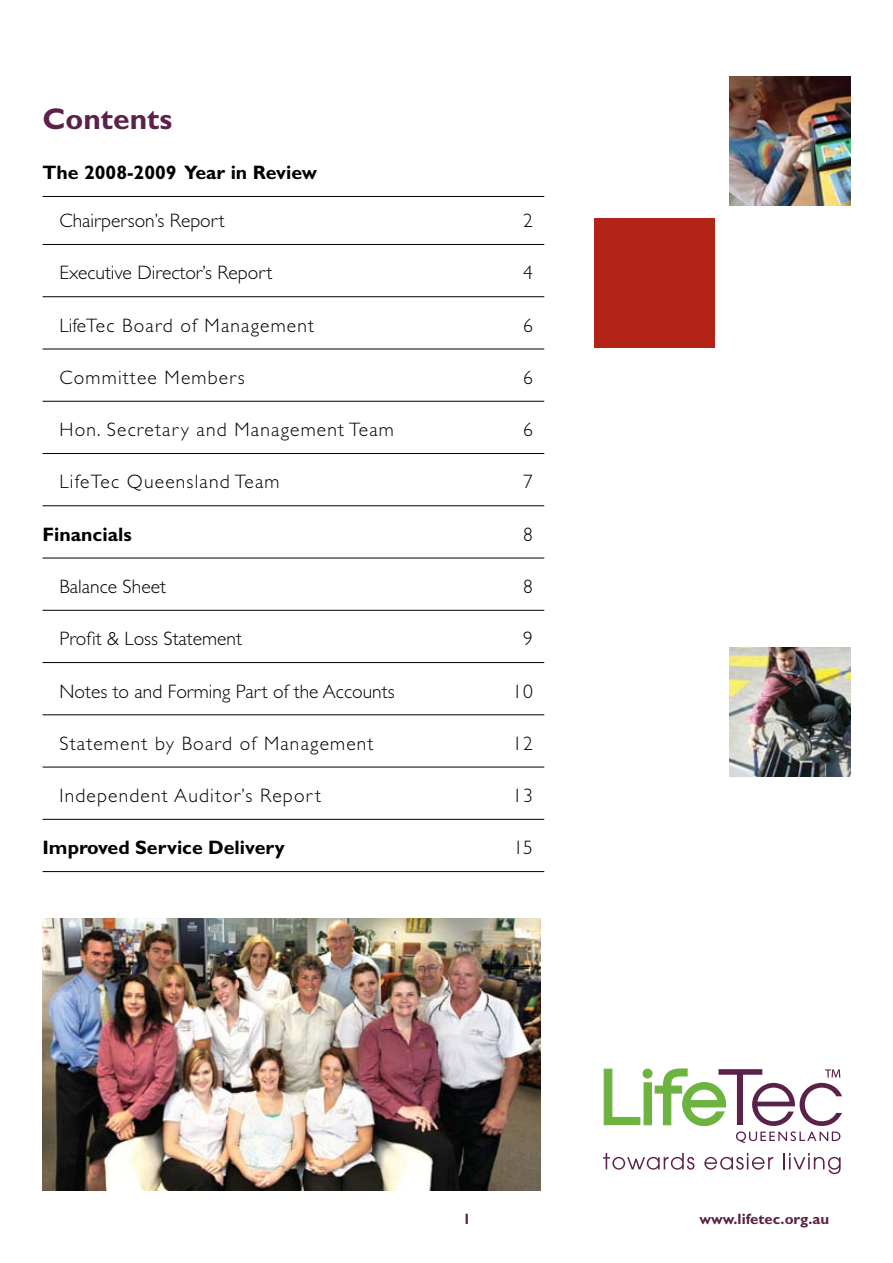
<style>
.page{position:relative;width:893px;height:1263px;background:#fff}
.page>*{position:absolute;margin:0;border:0;box-sizing:border-box;transform-origin:0 0}
.t1{font:700 30px "Gill Sans";color:#5a2149}
.t2{font:300 19.5px "Gill Sans";letter-spacing:.06em;color:#000}
.t3{font:300 19.5px "Gill Sans";color:#000}
.t4{font:700 19.5px "Gill Sans";color:#000}
.t5{font:700 15px "Gill Sans";color:#5a2149}
</style>
<div class="page">
<svg style="left:603px;top:1153px;width:91px;height:17px"></svg>
<svg style="left:704px;top:1153px;width:69px;height:17px"></svg>
<svg style="left:783px;top:1153px;width:58px;height:21px"></svg>
<svg style="left:604px;top:1069px;width:36px;height:56px"></svg>
<div style="left:644px;top:1082px;width:8px;height:43px;background:#6db33f"></div>
<svg style="left:655px;top:1069px;width:187px;height:74px"></svg>
<div style="left:643px;top:1069px;width:9px;height:9px;background:#6db33f;border-radius:50%"></div>
<div style="left:643px;top:1069px;width:9px;height:9px;border:1px solid #6db33f;border-radius:50%"></div>
<hr style="left:43px;top:196px;width:501px;height:1px;background:#000">
<hr style="left:43px;top:244px;width:501px;height:1px;background:#000">
<hr style="left:43px;top:296px;width:501px;height:1px;background:#000">
<hr style="left:43px;top:349px;width:501px;height:1px;background:#000">
<hr style="left:43px;top:401px;width:501px;height:1px;background:#000">
<hr style="left:43px;top:453px;width:501px;height:1px;background:#000">
<hr style="left:43px;top:505px;width:501px;height:1px;background:#000">
<hr style="left:43px;top:558px;width:501px;height:1px;background:#000">
<hr style="left:43px;top:610px;width:501px;height:1px;background:#000">
<hr style="left:43px;top:662px;width:501px;height:1px;background:#000">
<hr style="left:43px;top:714px;width:501px;height:1px;background:#000">
<hr style="left:43px;top:767px;width:501px;height:1px;background:#000">
<hr style="left:43px;top:819px;width:501px;height:1px;background:#000">
<hr style="left:43px;top:871px;width:501px;height:1px;background:#000">
<img style="left:729px;top:77px;width:121px;height:129px">
<div style="left:594px;top:218px;width:121px;height:130px;background:#b32317"></div>
<img style="left:729px;top:647px;width:121px;height:129px">
<img style="left:43px;top:918px;width:497px;height:273px">
<h1 class="t1" style="left:43px;top:102px;width:131px">Contents</h1>
<p class="t4" style="left:43px;top:161px;width:276px">The 2008-2009 Year in Review</p>
<p class="t3" style="left:60px;top:210px;width:167px">Chairperson’s Report</p>
<p class="t2" style="left:523px;top:210px;width:11px">2</p>
<p class="t3" style="left:60px;top:262px;width:214px">Executive Director’s Report</p>
<p class="t2" style="left:523px;top:262px;width:11px">4</p>
<p class="t2" style="left:60px;top:314px;width:256px">LifeTec Board of Management</p>
<p class="t2" style="left:523px;top:314px;width:11px">6</p>
<p class="t2" style="left:60px;top:366px;width:187px">Committee Members</p>
<p class="t2" style="left:523px;top:366px;width:11px">6</p>
<p class="t2" style="left:60px;top:419px;width:336px">Hon. Secretary and Management Team</p>
<p class="t2" style="left:523px;top:419px;width:11px">6</p>
<p class="t2" style="left:60px;top:471px;width:222px">LifeTec Queensland Team</p>
<p class="t2" style="left:523px;top:471px;width:11px">7</p>
<p class="t4" style="left:43px;top:523px;width:91px">Financials</p>
<p class="t2" style="left:523px;top:523px;width:11px">8</p>
<p class="t3" style="left:60px;top:575px;width:108px">Balance Sheet</p>
<p class="t2" style="left:523px;top:575px;width:11px">8</p>
<p class="t3" style="left:60px;top:628px;width:184px">Profit &amp; Loss Statement</p>
<p class="t2" style="left:523px;top:628px;width:11px">9</p>
<p class="t3" style="left:60px;top:680px;width:337px">Notes to and Forming Part of the Accounts</p>
<p class="t2" style="left:512px;top:680px;width:22px">10</p>
<p class="t2" style="left:60px;top:732px;width:316px">Statement by Board of Management</p>
<p class="t2" style="left:512px;top:732px;width:22px">12</p>
<p class="t2" style="left:60px;top:784px;width:263px">Independent Auditor’s Report</p>
<p class="t2" style="left:512px;top:784px;width:22px">13</p>
<p class="t4" style="left:43px;top:836px;width:244px">Improved Service Delivery</p>
<p class="t2" style="left:514px;top:837px;width:21px">15</p>
<p class="t5" style="left:463px;top:1209px;width:10px">1</p>
<p class="t5" style="left:699px;top:1209px;width:131px">www.lifetec.org.au</p>
</div>
